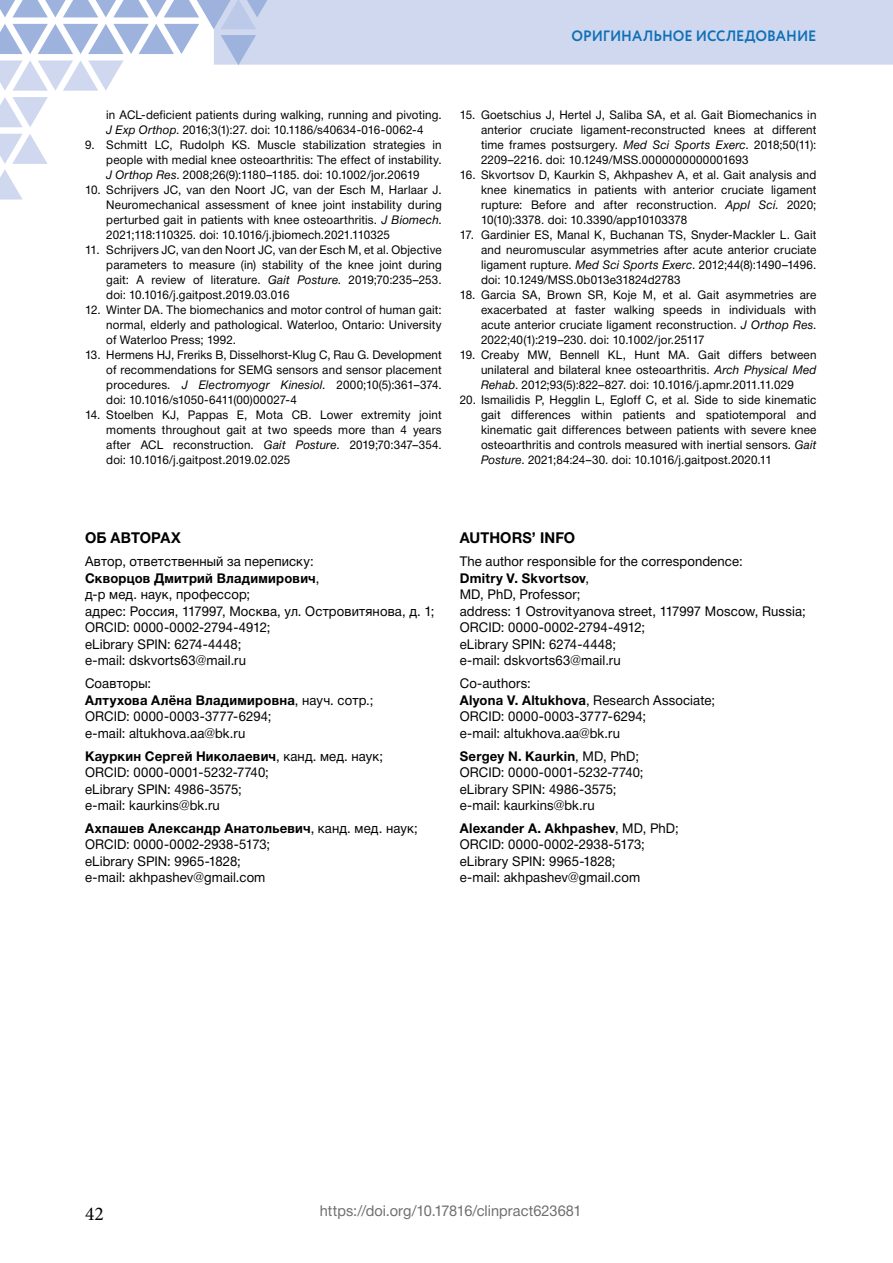
<style>
.page{position:relative;width:893px;height:1263px;background:#fff}
.page>*{position:absolute;margin:0;border:0;box-sizing:border-box;transform-origin:0 0}
.t1{font:19.5px "Minion Pro";color:#000}
.t2{font:15px "Helvetica Neue Cyr";letter-spacing:.005em;color:#706f6f}
.t3{font:700 15px "Circe";letter-spacing:-.005em;color:#0f70b7;scale:.95 1}
.Header_01{font:700 15px "Helvetica Neue Cyr";letter-spacing:.005em;color:#000}
._11_Author_INFO{font:13.5px/16.5px "Helvetica Neue Cyr";letter-spacing:.01em;color:#000}
.t4{font:12px/15px "Helvetica Neue Cyr";letter-spacing:.01em;color:#000;text-align:justify}
.s1{font-style:italic}
.s2{font-weight:700}
</style>
<div class="page">
<svg style="left:0;top:97px;width:48px;height:30px"></svg>
<svg style="left:0;top:134px;width:48px;height:65px"></svg>
<svg style="left:0;top:0;width:893px;height:91px"></svg>
<p class="t3" style="left:571px;top:26px;width:259px">ОРИГИНАЛЬНОЕ ИССЛЕДОВАНИЕ</p>
<p class="t4" style="left:106px;top:108px;width:337px">in ACL-deficient patients during walking, running and pivoting.<br><span class="s1">J Exp Orthop</span>. 2016;3(1):27. doi: 10.1186/s40634-016-0062-4</p>
<p class="t4" style="left:106px;top:138px;width:337px;text-indent:-21px">9. Schmitt LC, Rudolph KS. Muscle stabilization strategies in people with medial knee osteoarthritis: The effect of instability.<br><span class="s1">J Orthop Res</span>. 2008;26(9):1180–1185. doi: 10.1002/jor.20619</p>
<p class="t4" style="left:106px;top:183px;width:337px;text-indent:-21px">10. Schrijvers JC, van den Noort JC, van der Esch M, Harlaar J.<br>Neuromechanical assessment of knee joint instability during perturbed gait in patients with knee osteoarthritis. <span class="s1">J Biomech</span>.<br>2021;118:110325. doi: 10.1016/j.jbiomech.2021.110325</p>
<p class="t4" style="left:106px;top:243px;width:337px;text-indent:-21px">11. Schrijvers JC, van den Noort JC, van der Esch M, et al. Objective parameters to measure (in) stability of the knee joint during gait: A review of literature. <span class="s1">Gait Posture</span>. 2019;70:235–253. doi: 10.1016/j.gaitpost.2019.03.016</p>
<p class="t4" style="left:106px;top:303px;width:337px;text-indent:-21px">12. Winter DA. The biomechanics and motor control of human gait: normal, elderly and pathological. Waterloo, Ontario: University of Waterloo Press; 1992.</p>
<p class="t4" style="left:106px;top:348px;width:337px;text-indent:-21px">13. Hermens HJ, Freriks B, Disselhorst-Klug C, Rau G. Development of recommendations for SEMG sensors and sensor placement procedures. <span class="s1">J Electromyogr Kinesiol</span>. 2000;10(5):361–374. doi: 10.1016/s1050-6411(00)00027-4</p>
<p class="t4" style="left:106px;top:408px;width:337px;text-indent:-21px">14. Stoelben KJ, Pappas E, Mota CB. Lower extremity joint moments throughout gait at two speeds more than 4 years after ACL reconstruction. <span class="s1">Gait Posture</span>. 2019;70:347–354. doi: 10.1016/j.gaitpost.2019.02.025</p>
<p class="t4" style="left:481px;top:108px;width:337px;text-indent:-21px">15. Goetschius J, Hertel J, Saliba SA, et al. Gait Biomechanics in anterior cruciate ligament-reconstructed knees at different time frames postsurgery. <span class="s1">Med Sci Sports Exerc</span>. 2018;50(11):<br>2209–2216. doi: 10.1249/MSS.0000000000001693</p>
<p class="t4" style="left:481px;top:168px;width:337px;text-indent:-21px">16. Skvortsov D, Kaurkin S, Akhpashev A, et al. Gait analysis and knee kinematics in patients with anterior cruciate ligament rupture: Before and after reconstruction. <span class="s1">Appl Sci</span>. 2020; 10(10):3378. doi: 10.3390/app10103378</p>
<p class="t4" style="left:481px;top:228px;width:337px;text-indent:-21px">17. Gardinier ES, Manal K, Buchanan TS, Snyder-Mackler L. Gait and neuromuscular asymmetries after acute anterior cruciate ligament rupture. <span class="s1">Med Sci Sports Exerc</span>. 2012;44(8):1490–1496. doi: 10.1249/MSS.0b013e31824d2783</p>
<p class="t4" style="left:481px;top:288px;width:337px;text-indent:-21px">18. Garcia SA, Brown SR, Koje M, et al. Gait asymmetries are exacerbated at faster walking speeds in individuals with acute anterior cruciate ligament reconstruction. <span class="s1">J Orthop Res</span>.<br>2022;40(1):219–230. doi: 10.1002/jor.25117</p>
<p class="t4" style="left:481px;top:348px;width:337px;text-indent:-21px">19. Creaby MW, Bennell KL, Hunt MA. Gait differs between unilateral and bilateral knee osteoarthritis. <span class="s1">Arch Physical Med Rehab</span>. 2012;93(5):822–827. doi: 10.1016/j.apmr.2011.11.029</p>
<p class="t4" style="left:481px;top:393px;width:337px;text-indent:-21px">20. Ismailidis P, Hegglin L, Egloff C, et al. Side to side kinematic gait differences within patients and spatiotemporal and kinematic gait differences between patients with severe knee osteoarthritis and controls measured with inertial sensors. <span class="s1">Gait Posture</span>. 2021;84:24–30. doi: 10.1016/j.gaitpost.2020.11</p>
<h3 class="Header_01" style="left:85px;top:530px;width:97px">ОБ АВТОРАХ</h3>
<p class="_11_Author_INFO" style="left:85px;top:553px;width:230px">Автор, ответственный за переписку:</p>
<p class="_11_Author_INFO" style="left:85px;top:570px;width:351px"><span class="s2">Скворцов Дмитрий Владимирович</span>,<br>д-р мед. наук, профессор;<br>адрес: Россия, 117997, Москва, ул. Островитянова, д. 1; ORCID: 0000-0002-2794-4912;<br>eLibrary SPIN: 6274-4448;<br>e-mail: dskvorts63@mail.ru</p>
<p class="_11_Author_INFO" style="left:85px;top:675px;width:68px">Соавторы:</p>
<p class="_11_Author_INFO" style="left:85px;top:692px;width:290px"><span class="s2">Алтухова Алёна Владимировна</span>, науч. сотр.;<br>ORCID: 0000-0003-3777-6294;<br>e-mail: altukhova.aa@bk.ru</p>
<p class="_11_Author_INFO" style="left:85px;top:748px;width:300px"><span class="s2">Кауркин Сергей Николаевич</span>, канд. мед. наук;<br>ORCID: 0000-0001-5232-7740;<br>eLibrary SPIN: 4986-3575;<br>e-mail: kaurkins@bk.ru</p>
<p class="_11_Author_INFO" style="left:85px;top:820px;width:334px"><span class="s2">Ахпашев Александр Анатольевич</span>, канд. мед. наук; ORCID: 0000-0002-2938-5173;<br>eLibrary SPIN: 9965-1828;<br>e-mail: akhpashev@gmail.com</p>
<h3 class="Header_01" style="left:460px;top:530px;width:117px">AUTHORS’ INFO</h3>
<p class="_11_Author_INFO" style="left:460px;top:553px;width:347px">The author responsible for the correspondence:<br><span class="s2">Dmitry V. Skvortsov</span>,<br>MD, PhD, Professor;<br>address: 1 Ostrovityanova street, 117997 Moscow, Russia; ORCID: 0000-0002-2794-4912;<br>eLibrary SPIN: 6274-4448;<br>e-mail: dskvorts63@mail.ru</p>
<p class="_11_Author_INFO" style="left:460px;top:675px;width:73px">Co-authors:</p>
<p class="_11_Author_INFO" style="left:460px;top:692px;width:257px"><span class="s2">Alyona V. Altukhova</span>, Research Associate;<br>ORCID: 0000-0003-3777-6294;<br>e-mail: altukhova.aa@bk.ru</p>
<p class="_11_Author_INFO" style="left:460px;top:748px;width:185px"><span class="s2">Sergey N. Kaurkin</span>, MD, PhD;<br>ORCID: 0000-0001-5232-7740; eLibrary SPIN: 4986-3575; e-mail: kaurkins@bk.ru</p>
<p class="_11_Author_INFO" style="left:460px;top:820px;width:220px"><span class="s2">Alexander А. Akhpashev</span>, MD, PhD;<br>ORCID: 0000-0002-2938-5173; eLibrary SPIN: 9965-1828;<br>e-mail: akhpashev@gmail.com</p>
<h1 class="t1" style="left:85px;top:1200px;width:20px">42</h1>
<p class="t2" style="left:320px;top:1203px;width:263px">https://doi.org/10.17816/clinpract623681</p>
</div>
